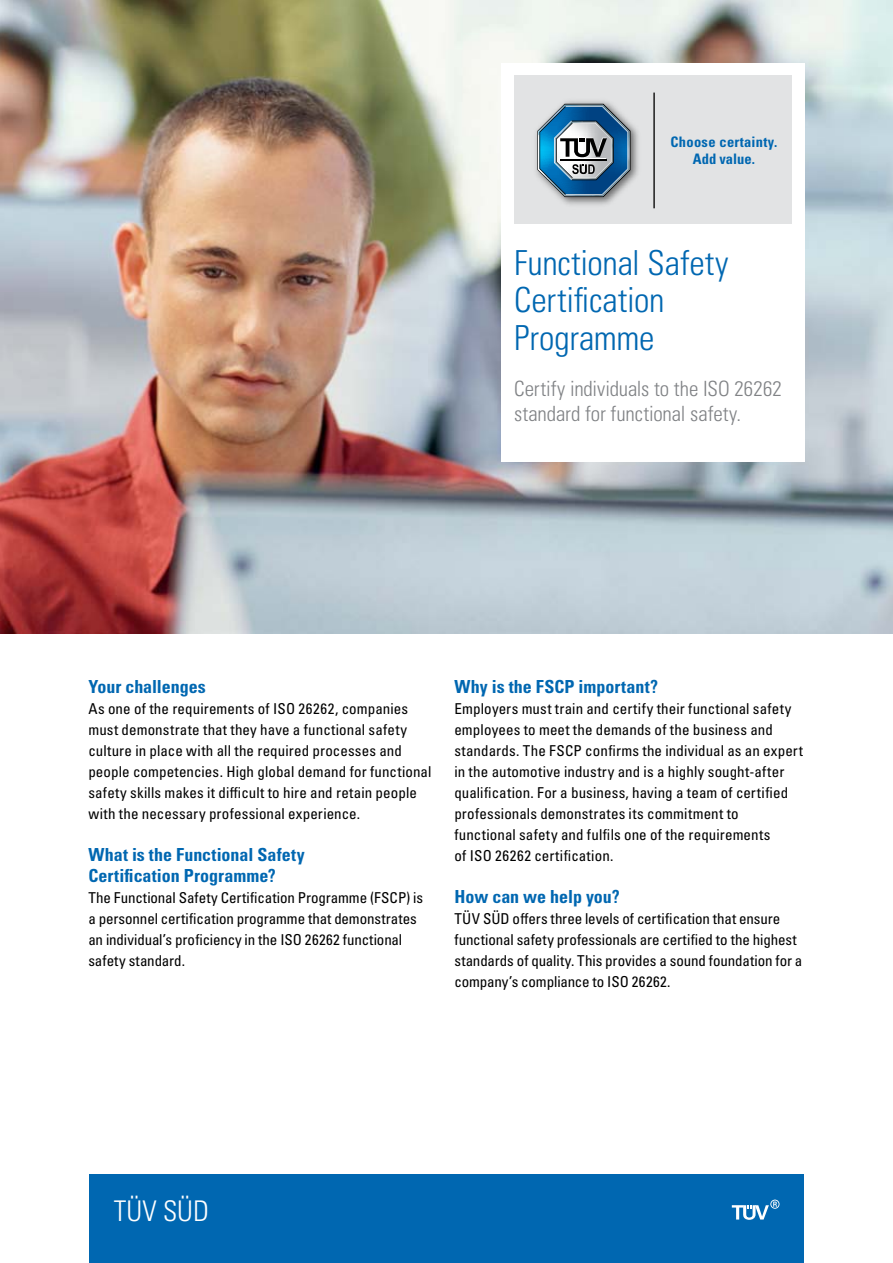
<style>
.page{position:relative;width:893px;height:1263px;background:#fff}
.page>*{position:absolute;margin:0;border:0;box-sizing:border-box;transform-origin:0 0}
.t1{font:34.5px/37.5px "Univers LTCYR 47 Light Cond";letter-spacing:-.005em;color:#0067b1}
.t2{font:28.5px "Univers LTCYR 47 Light Cond";color:#fff}
.t3{font:21px/25.5px "Univers LTCYR 47 Light Cond";letter-spacing:-.005em;color:#808285}
.t4{font:18px/21px "Univers LTCYR 67 Bold Cond";color:#0067b1}
.t5{font:condensed 15px/21px "Univers LTCYR 57";letter-spacing:.005em;color:#000}
.t6{font:700 condensed 14.55px/17.7px "Univers";letter-spacing:.02em;color:#0067b1;text-align:center}
</style>
<div class="page">
<img style="left:0;top:0;width:893px;height:633px">
<div style="left:501px;top:63px;width:304px;height:398px;background:#fff"></div>
<div style="left:514px;top:76px;width:278px;height:148px;background:#e2e3e4"></div>
<hr style="left:653px;top:93px;width:2px;height:115px;background:#000">
<img style="left:536px;top:101px;width:103px;height:104px">
<svg style="left:537px;top:104px;width:93px;height:93px"></svg>
<div style="left:89px;top:1174px;width:715px;height:89px;background:#0067b1"></div>
<svg style="left:732px;top:1199px;width:47px;height:21px"></svg>
<p class="t6" style="left:671px;top:133px;width:108px">Choose certainty.<br>Add value.</p>
<h1 class="t1" style="left:514px;top:242px;width:216px">Functional Safety<br>Certification<br>Programme</h1>
<h3 class="t3" style="left:514px;top:374px;width:269px">Certify individuals to the ISO 26262 standard for functional safety.</h3>
<p class="t4" style="left:88px;top:676px;width:119px">Your challenges</p>
<p class="t5" style="left:88px;top:698px;width:345px">As one of the requirements of ISO 26262, companies must demonstrate that they have a functional safety culture in place with all the required processes and people competencies. High global demand for functional safety skills makes it difficult to hire and retain people with the necessary professional experience.</p>
<p class="t4" style="left:88px;top:844px;width:218px">What is the Functional Safety<br>Certification Programme?</p>
<p class="t5" style="left:88px;top:887px;width:336px">The Functional Safety Certification Programme (FSCP) is a personnel certification programme that demonstrates an individual’s proficiency in the ISO 26262 functional safety standard.</p>
<p class="t4" style="left:454px;top:676px;width:205px">Why is the FSCP important?</p>
<p class="t5" style="left:454px;top:698px;width:350px">Employers must train and certify their functional safety employees to meet the demands of the business and standards. The FSCP confirms the individual as an expert in the automotive industry and is a highly sought-after qualification. For a business, having a team of certified professionals demonstrates its commitment to functional safety and fulfils one of the requirements<br>of ISO 26262 certification.</p>
<p class="t4" style="left:454px;top:886px;width:167px">How can we help you?</p>
<p class="t5" style="left:454px;top:908px;width:350px">TÜV SÜD offers three levels of certification that ensure functional safety professionals are certified to the highest standards of quality. This provides a sound foundation for a company’s compliance to ISO 26262.</p>
<h2 class="t2" style="left:114px;top:1191px;width:97px">TÜV SÜD</h2>
</div>
